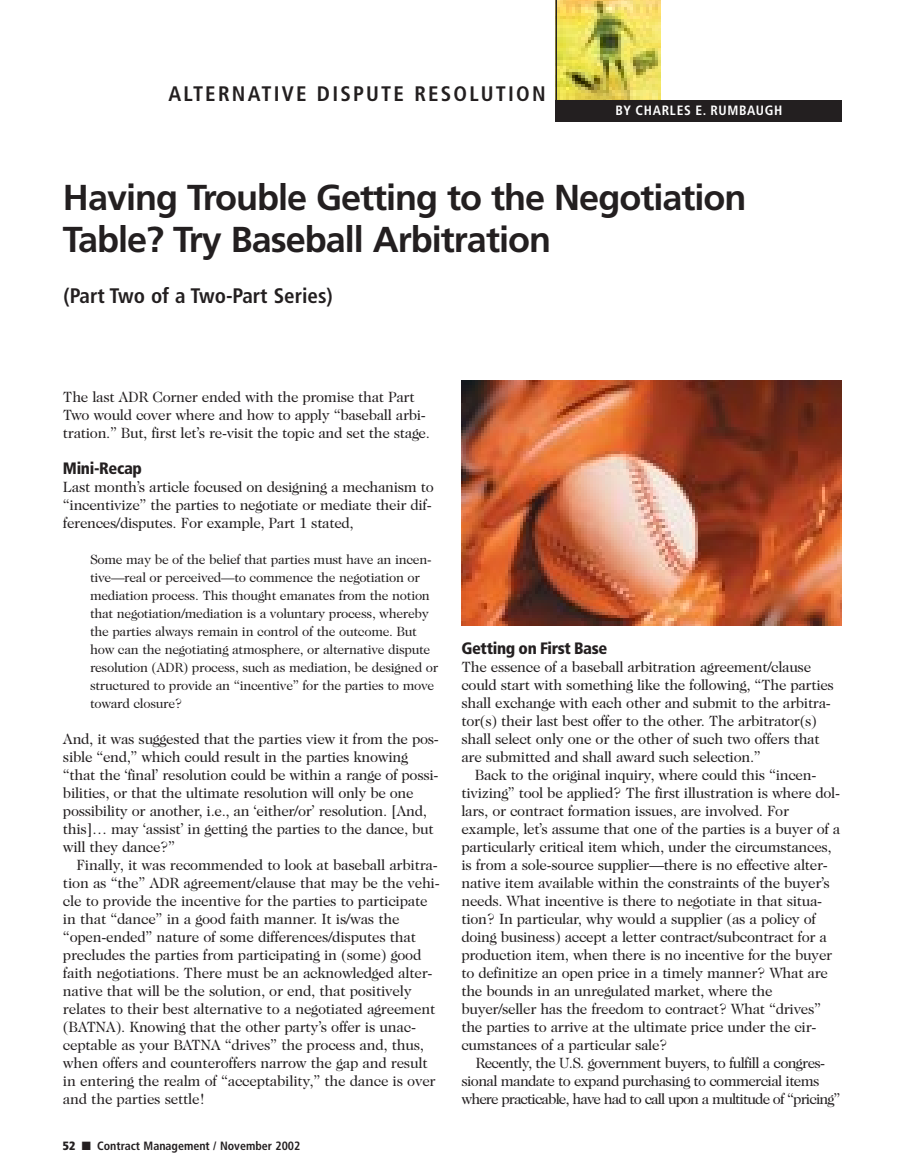
<style>
.page{position:relative;width:905px;height:1175px;background:#fff}
.page>*{position:absolute;margin:0;border:0;box-sizing:border-box;transform-origin:0 0}
.t1{font:700 36px/42px "Frutiger";letter-spacing:-.03em;color:#231f20}
.t2{font:700 condensed 21px "Frutiger";letter-spacing:.105em;color:#231f20}
.t3{font:700 condensed 21px "Frutiger";color:#231f20}
.t4{font:900 condensed 16.5px "Frutiger";letter-spacing:-.02em;color:#231f20}
.t5{font:15px/18px "Caslon Two Twenty Four";letter-spacing:-.02em;color:#231f20}
.t6{font:15px/18px "Caslon Two Twenty Four";letter-spacing:-.045em;color:#231f20}
.t7{font:13.5px/18px "Caslon Two Twenty Four";letter-spacing:-.02em;color:#231f20}
.t8{font:700 condensed 13.5px "Frutiger";letter-spacing:.05em;color:#fff}
.t9{font:700 condensed 12px "Frutiger";color:#231f20}
.s1{font-weight:900}
</style>
<div class="page">
<img style="left:557px;top:0;width:103px;height:100px">
<hr style="left:555px;top:0;width:2px;height:122px;background:#231f20">
<div style="left:555px;top:100px;width:287px;height:22px;background:#231f20"></div>
<img style="left:461px;top:380px;width:381px;height:245px">
<h2 class="t2" style="left:169px;top:85px;width:378px">ALTERNATIVE DISPUTE RESOLUTION</h2>
<p class="t8" style="left:615px;top:104px;width:168px">BY CHARLES E. RUMBAUGH</p>
<h1 class="t1" style="left:63px;top:179px;width:685px">Having Trouble Getting to the Negotiation<br>Table? Try Baseball Arbitration</h1>
<h2 class="t3" style="left:64px;top:287px;width:271px">(Part Two of a Two-Part Series)</h2>
<p class="t5" style="left:63px;top:389px;width:368px">The last ADR Corner ended with the promise that Part<br>Two would cover where and how to apply “baseball arbi&shy;tration.” But, first let’s re-visit the topic and set the stage.</p>
<p class="t4" style="left:63px;top:462px;width:81px">Mini-Recap</p>
<p class="t5" style="left:63px;top:479px;width:372px">Last month’s article focused on designing a mechanism to “incentivize” the parties to negotiate or mediate their dif&shy;ferences/disputes. For example, Part 1 stated,</p>
<p class="t7" style="left:90px;top:551px;width:350px">Some may be of the belief that parties must have an incen&shy;tive—real or perceived—to commence the negotiation or mediation process. This thought emanates from the notion that negotiation/mediation is a voluntary process, whereby the parties always remain in control of the outcome. But how can the negotiating atmosphere, or alternative dispute resolution (ADR) process, such as mediation, be designed or structured to provide an “incentive” for the parties to move toward closure?</p>
<p class="t5" style="left:63px;top:731px;width:377px">And, it was suggested that the parties view it from the pos&shy;sible “end,” which could result in the parties knowing “that the ‘final’ resolution could be within a range of possi&shy;bilities, or that the ultimate resolution will only be one possibility or another, i.e., an ‘either/or’ resolution. [And, this]… may ‘assist’ in getting the parties to the dance, but will they dance?”</p>
<p class="t5" style="left:63px;top:857px;width:378px;text-indent:14px">Finally, it was recommended to look at baseball arbitra&shy;tion as “the” ADR agreement/clause that may be the vehi&shy;cle to provide the incentive for the parties to participate in that “dance” in a good faith manner. It is/was the “open-ended” nature of some differences/disputes that precludes the parties from participating in (some) good faith negotiations. There must be an acknowledged alter&shy;native that will be the solution, or end, that positively relates to their best alternative to a negotiated agreement (BATNA). Knowing that the other party’s offer is unac&shy;ceptable as your BATNA “drives” the process and, thus, when offers and counteroffers narrow the gap and result in entering the realm of “acceptability,” the dance is over and the parties settle!</p>
<p class="t9" style="left:63px;top:1140px;width:239px"><span class="s1">52</span> ■ Contract Management / November 2002</p>
<p class="t4" style="left:461px;top:642px;width:147px">Getting on First Base</p>
<p class="t5" style="left:461px;top:659px;width:374px">The essence of a baseball arbitration agreement/clause could start with something like the following, “The parties shall exchange with each other and submit to the arbitra&shy;tor(s) their last best offer to the other. The arbitrator(s) shall select only one or the other of such two offers that are submitted and shall award such selection.”</p>
<p class="t5" style="left:461px;top:767px;width:380px;text-indent:14px">Back to the original inquiry, where could this “incen&shy;tivizing” tool be applied? The first illustration is where dol&shy;lars, or contract formation issues, are involved. For example, let’s assume that one of the parties is a buyer of a particularly critical item which, under the circumstances, is from a sole-source supplier—there is no effective alter&shy;native item available within the constraints of the buyer’s needs. What incentive is there to negotiate in that situa&shy;tion? In particular, why would a supplier (as a policy of doing business) accept a letter contract/subcontract for a production item, when there is no incentive for the buyer to definitize an open price in a timely manner? What are the bounds in an unregulated market, where the buyer/seller has the freedom to contract? What “drives” the parties to arrive at the ultimate price under the cir&shy;cumstances of a particular sale?</p>
<p class="t6" style="left:461px;top:1055px;width:380px;text-indent:14px">Recently, the U.S. government buyers, to fulfill a congres&shy;sional mandate to expand purchasing to commercial items where practicable, have had to call upon a multitude of “pricing”</p>
</div>
